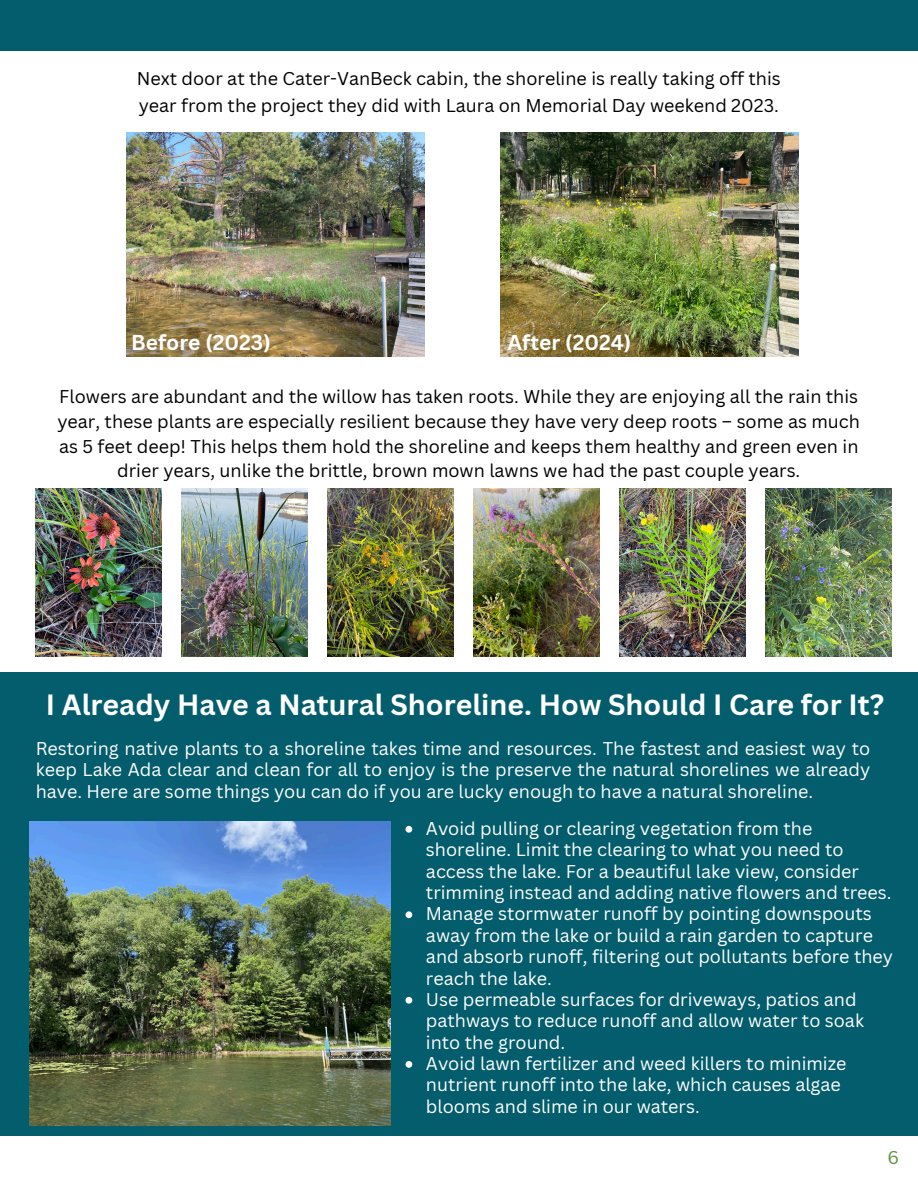
<style>
.page{position:relative;width:918px;height:1188px;background:#fff}
.page>*{position:absolute;margin:0;border:0;box-sizing:border-box;transform-origin:0 0}
.t1{font:700 28.5px "Canva Sans";color:#fff}
.t2{font:700 21px "Canva Sans";color:#fff}
.t3{font:18px/21.3px "Canva Sans";color:#fff}
.t4{font:18px/24.8px "Canva Sans";color:#000}
.t5{font:18px "Canva Sans";color:#61933e}
</style>
<div class="page">
<img style="left:127px;top:133px;width:298px;height:224px">
<img style="left:500px;top:133px;width:299px;height:224px">
<div style="left:0;top:0;width:918px;height:50px;background:#045d6d"></div>
<img style="left:36px;top:489px;width:126px;height:167px">
<div style="left:0;top:673px;width:917px;height:463px;background:#045d6d"></div>
<img style="left:30px;top:822px;width:360px;height:304px">
<img style="left:182px;top:489px;width:126px;height:167px">
<img style="left:327px;top:489px;width:126px;height:167px">
<img style="left:473px;top:489px;width:126px;height:167px">
<img style="left:619px;top:489px;width:126px;height:167px">
<img style="left:765px;top:489px;width:126px;height:167px">
<svg style="left:406px;top:826px;width:6px;height:7px"></svg>
<svg style="left:406px;top:911px;width:6px;height:7px"></svg>
<svg style="left:406px;top:997px;width:6px;height:7px"></svg>
<svg style="left:406px;top:1061px;width:6px;height:7px"></svg>
<p class="t4" style="left:137px;top:65px;width:646px;line-height:27px">Next door at the Cater-VanBeck cabin, the shoreline is really taking off this year from the project they did with Laura on Memorial Day weekend 2023.</p>
<p class="t2" style="left:131px;top:327px;width:141px">Before (2023)</p>
<p class="t2" style="left:508px;top:327px;width:125px">After (2024)</p>
<p class="t4" style="left:57px;top:384px;width:804px;text-align:center">Flowers are abundant and the willow has taken roots. While they are enjoying all the rain this year, these plants are especially resilient because they have very deep roots – some as much as 5 feet deep! This helps them hold the shoreline and keeps them healthy and green even in drier years, unlike the brittle, brown mown lawns we had the past couple years.</p>
<p class="t1" style="left:46px;top:685px;width:840px">I Already Have a Natural Shoreline. How Should I Care for It?</p>
<p class="t3" style="left:36px;top:737px;width:836px;text-align:justify">Restoring native plants to a shoreline takes time and resources. The fastest and easiest way to keep Lake Ada clear and clean for all to enjoy is the preserve the natural shorelines we already have. Here are some things you can do if you are lucky enough to have a natural shoreline.</p>
<h1 class="t3" style="left:426px;top:817px;width:467px">Avoid pulling or clearing vegetation from the shoreline. Limit the clearing to what you need to access the lake. For a beautiful lake view, consider trimming instead and adding native flowers and trees.</h1>
<p class="t3" style="left:426px;top:903px;width:469px">Manage stormwater runoff by pointing downspouts away from the lake or build a rain garden to capture and absorb runoff, filtering out pollutants before they reach the lake.</p>
<p class="t3" style="left:426px;top:988px;width:440px">Use permeable surfaces for driveways, patios and pathways to reduce runoff and allow water to soak into the ground.</p>
<p class="t3" style="left:426px;top:1052px;width:422px">Avoid lawn fertilizer and weed killers to minimize nutrient runoff into the lake, which causes algae blooms and slime in our waters.</p>
<p class="t5" style="left:887px;top:1145px;width:13px">6</p>
</div>
